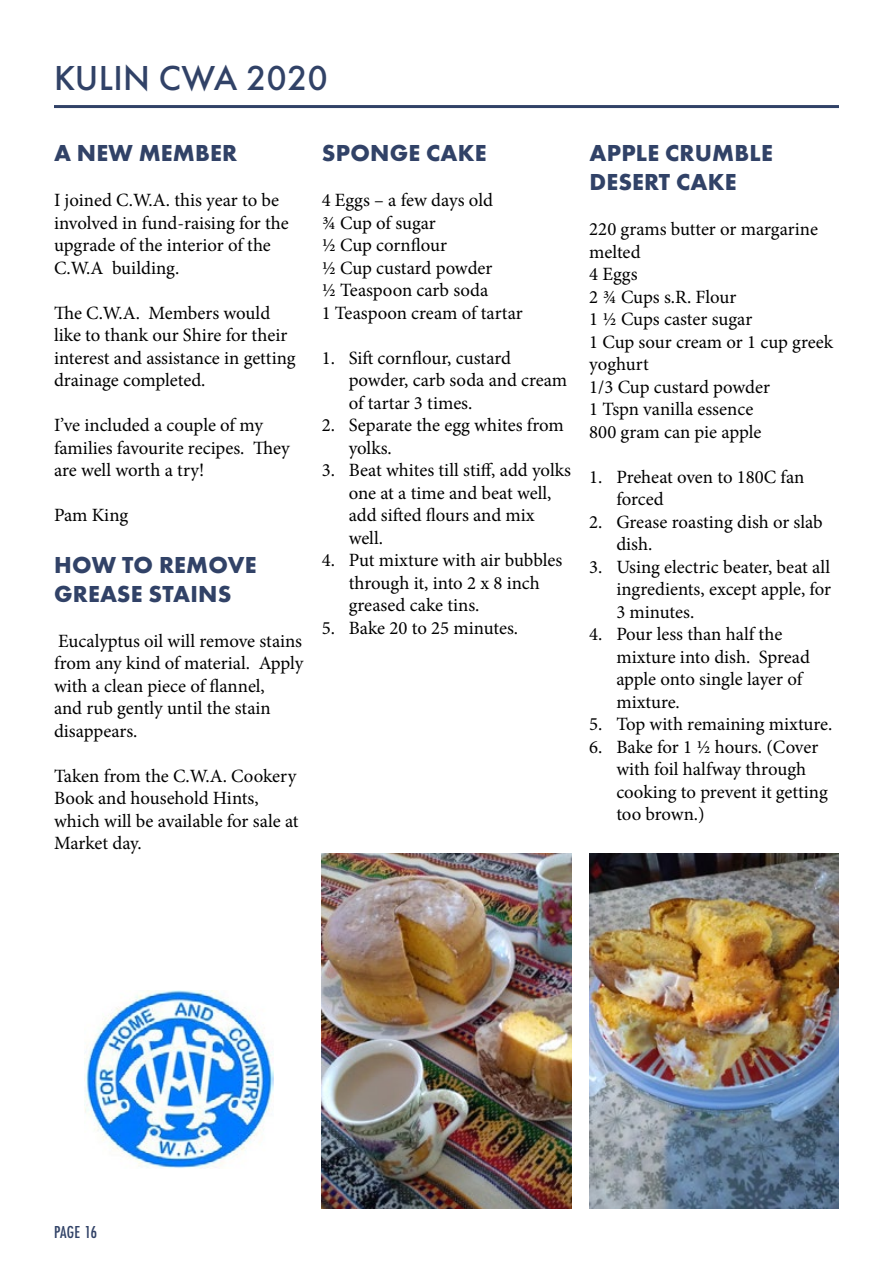
<style>
.page{position:relative;width:893px;height:1263px;background:#fff}
.page>*{position:absolute;margin:0;border:0;box-sizing:border-box;transform-origin:0 0}
.t1{font:500 36px "Futura PT";color:#314267}
.t2{font:700 24px/28.8px "Futura PT";letter-spacing:.01em;color:#314267}
.t3{font:18.75px/22.5px "Minion Pro";letter-spacing:-.005em;color:#000}
.t4{font:500 18px "Futura PT Cond";color:#314267}
</style>
<div class="page">
<hr style="left:54px;top:105px;width:785px;height:3px;background:#314267">
<img style="left:84px;top:990px;width:189px;height:178px">
<img style="left:589px;top:854px;width:250px;height:355px">
<img style="left:322px;top:854px;width:249px;height:355px">
<h1 class="t1" style="left:54px;top:57px;width:275px">KULIN CWA 2020</h1>
<p class="t2" style="left:54px;top:138px;width:185px">A NEW MEMBER</p>
<p class="t3" style="left:54px;top:189px;width:236px">I joined C.W.A. this year to be involved in fund-raising for the upgrade of the interior of the<br>C.W.A building.</p>
<p class="t3" style="left:54px;top:302px;width:243px">The C.W.A. Members would like to thank our Shire for their interest and assistance in getting drainage completed.</p>
<p class="t3" style="left:54px;top:414px;width:237px">I’ve included a couple of my families favourite recipes. They are well worth a try!</p>
<p class="t3" style="left:54px;top:504px;width:76px">Pam King</p>
<p class="t2" style="left:54px;top:550px;width:204px">HOW TO REMOVE<br>GREASE STAINS</p>
<p class="t3" style="left:54px;top:629px;width:251px">Eucalyptus oil will remove stains from any kind of material. Apply with a clean piece of flannel,<br>and rub gently until the stain disappears.</p>
<p class="t3" style="left:54px;top:764px;width:246px">Taken from the C.W.A. Cookery<br>Book and household Hints, which will be available for sale at<br>Market day.</p>
<p class="t2" style="left:322px;top:138px;width:166px">SPONGE CAKE</p>
<p class="t3" style="left:322px;top:189px;width:203px">4 Eggs – a few days old<br>¾ Cup of sugar<br>½ Cup cornflour<br>½ Cup custard powder<br>½ Teaspoon carb soda<br>1 Teaspoon cream of tartar</p>
<p class="t3" style="left:349px;top:347px;width:220px;text-indent:-27px">1. Sift cornflour, custard powder, carb soda and cream of tartar 3 times.</p>
<p class="t3" style="left:349px;top:414px;width:217px;text-indent:-27px">2. Separate the egg whites from yolks.</p>
<p class="t3" style="left:349px;top:459px;width:224px;text-indent:-27px">3. Beat whites till stiff, add yolks one at a time and beat well, add sifted flours and mix well.</p>
<p class="t3" style="left:349px;top:549px;width:215px;text-indent:-27px">4. Put mixture with air bubbles through it, into 2 x 8 inch greased cake tins.</p>
<p class="t3" style="left:322px;top:617px;width:198px">5. Bake 20 to 25 minutes.</p>
<p class="t2" style="left:589px;top:138px;width:185px">APPLE CRUMBLE<br>DESERT CAKE</p>
<p class="t3" style="left:589px;top:218px;width:245px">220 grams butter or margarine melted<br>4 Eggs<br>2 ¾ Cups s.R. Flour<br>1 ½ Cups caster sugar<br>1 Cup sour cream or 1 cup greek yoghurt<br>1/3 Cup custard powder<br>1 Tspn vanilla essence<br>800 gram can pie apple</p>
<p class="t3" style="left:616px;top:466px;width:190px;text-indent:-27px">1. Preheat oven to 180C fan forced</p>
<p class="t3" style="left:616px;top:511px;width:208px;text-indent:-27px">2. Grease roasting dish or slab dish.</p>
<p class="t3" style="left:616px;top:556px;width:216px;text-align:justify;text-indent:-27px">3. Using electric beater, beat all ingredients, except apple, for 3 minutes.</p>
<p class="t3" style="left:616px;top:623px;width:195px;text-indent:-27px">4. Pour less than half the mixture into dish. Spread apple onto single layer of mixture.</p>
<p class="t3" style="left:589px;top:713px;width:245px">5. Top with remaining mixture.</p>
<p class="t3" style="left:616px;top:736px;width:213px;text-indent:-27px">6. Bake for 1 ½ hours. (Cover with foil halfway through cooking to prevent it getting too brown.)</p>
<p class="t4" style="left:54px;top:1221px;width:45px">PAGE 16</p>
</div>
